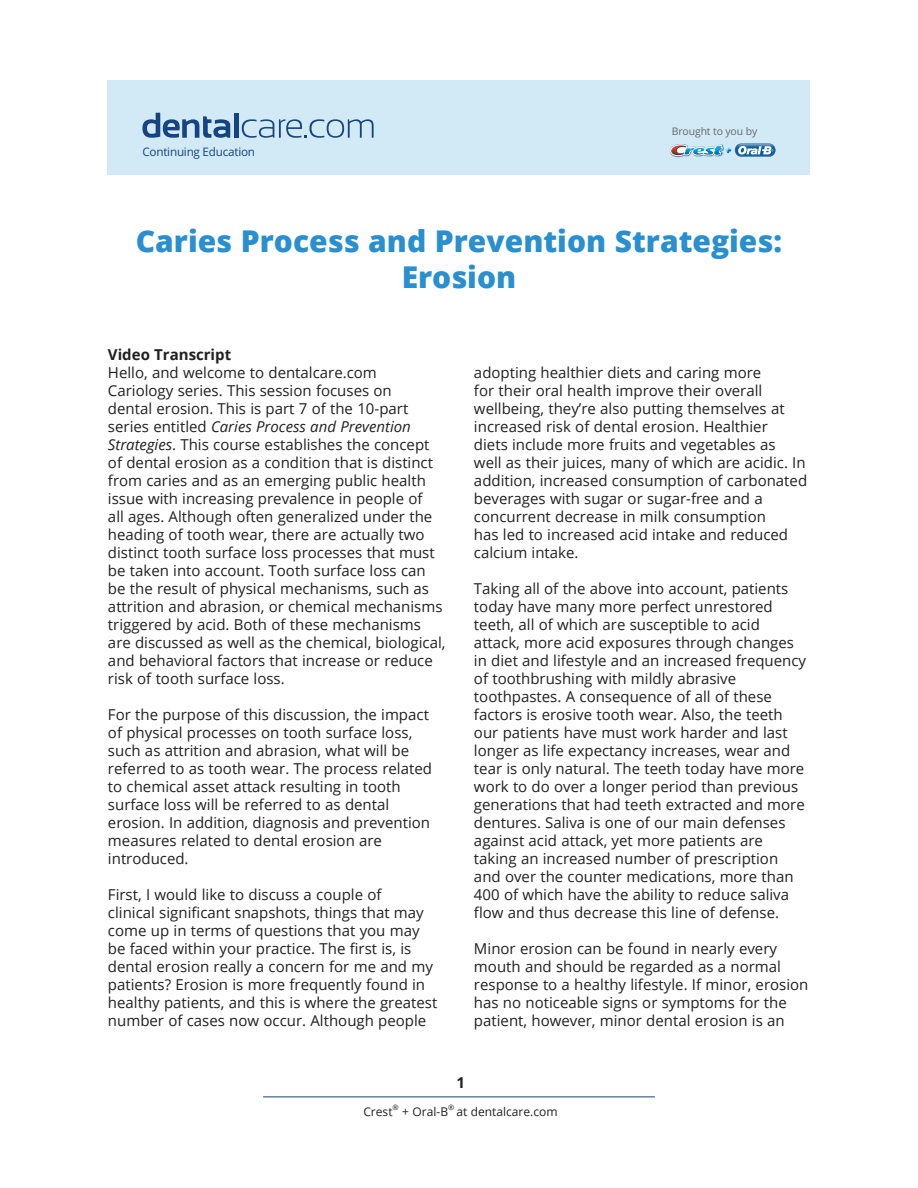
<style>
.page{position:relative;width:918px;height:1188px;background:#fff}
.page>*{position:absolute;margin:0;border:0;box-sizing:border-box;transform-origin:0 0}
.t1{font:800 30px/36px "Open Sans";color:#298fce;text-align:center}
.t2{font:15px/18px "Open Sans";color:#231f20}
.t3{font:700 15px "Open Sans";color:#231f20}
.t4{font:12px "Open Sans";color:#231f20}
.t5{font:11.7px "Open Sans";letter-spacing:-.02em;color:#164482}
.t6{font:10.35px "Open Sans";letter-spacing:-.01em;color:#676766}
.t7{font:7.5px "Open Sans";color:#231f20}
.s1{font-style:italic}
</style>
<div class="page">
<hr style="left:263px;top:1096px;width:392px;height:1px;background:#164481">
<div style="left:107px;top:80px;width:703px;height:95px;background:#d1eaf6"></div>
<svg style="left:142px;top:113px;width:88px;height:25px"></svg>
<div style="left:234px;top:113px;width:5px;height:25px;background:#164482"></div>
<svg style="left:242px;top:119px;width:132px;height:19px"></svg>
<svg style="left:670px;top:144px;width:105px;height:13px"></svg>
<img style="left:671px;top:145px;width:45px;height:10px">
<p class="t5" style="left:142px;top:144px;width:114px">Continuing Education</p>
<p class="t6" style="left:672px;top:124px;width:87px">Brought to you by</p>
<h1 class="t1" style="left:136px;top:222px;width:648px">Caries Process and Prevention Strategies:<br>Erosion</h1>
<p class="t3" style="left:108px;top:344px;width:125px">Video Transcript</p>
<p class="t2" style="left:108px;top:363px;width:339px">Hello, and welcome to dentalcare.com Cariology series. This session focuses on<br>dental erosion. This is part 7 of the 10-part series entitled <span class="s1">Caries Process and Prevention Strategies</span>. This course establishes the concept of dental erosion as a condition that is distinct from caries and as an emerging public health issue with increasing prevalence in people of<br>all ages. Although often generalized under the heading of tooth wear, there are actually two distinct tooth surface loss processes that must be taken into account. Tooth surface loss can be the result of physical mechanisms, such as attrition and abrasion, or chemical mechanisms triggered by acid. Both of these mechanisms are discussed as well as the chemical, biological, and behavioral factors that increase or reduce risk of tooth surface loss.</p>
<p class="t2" style="left:108px;top:705px;width:325px">For the purpose of this discussion, the impact of physical processes on tooth surface loss, such as attrition and abrasion, what will be referred to as tooth wear. The process related to chemical asset attack resulting in tooth surface loss will be referred to as dental erosion. In addition, diagnosis and prevention measures related to dental erosion are introduced.</p>
<p class="t2" style="left:108px;top:885px;width:331px">First, I would like to discuss a couple of<br>clinical significant snapshots, things that may come up in terms of questions that you may be faced within your practice. The first is, is dental erosion really a concern for me and my patients? Erosion is more frequently found in healthy patients, and this is where the greatest number of cases now occur. Although people</p>
<p class="t2" style="left:474px;top:363px;width:335px">adopting healthier diets and caring more<br>for their oral health improve their overall wellbeing, they’re also putting themselves at increased risk of dental erosion. Healthier<br>diets include more fruits and vegetables as<br>well as their juices, many of which are acidic. In addition, increased consumption of carbonated beverages with sugar or sugar-free and a concurrent decrease in milk consumption<br>has led to increased acid intake and reduced calcium intake.</p>
<p class="t2" style="left:474px;top:579px;width:334px">Taking all of the above into account, patients today have many more perfect unrestored teeth, all of which are susceptible to acid attack, more acid exposures through changes in diet and lifestyle and an increased frequency of toothbrushing with mildly abrasive toothpastes. A consequence of all of these factors is erosive tooth wear. Also, the teeth our patients have must work harder and last longer as life expectancy increases, wear and tear is only natural. The teeth today have more work to do over a longer period than previous generations that had teeth extracted and more dentures. Saliva is one of our main defenses against acid attack, yet more patients are taking an increased number of prescription and over the counter medications, more than 400 of which have the ability to reduce saliva flow and thus decrease this line of defense.</p>
<p class="t2" style="left:474px;top:939px;width:336px">Minor erosion can be found in nearly every mouth and should be regarded as a normal response to a healthy lifestyle. If minor, erosion has no noticeable signs or symptoms for the patient, however, minor dental erosion is an</p>
<p class="t3" style="left:456px;top:1072px;width:10px">1</p>
<p class="t4" style="left:363px;top:1103px;width:31px">Crest</p>
<p class="t7" style="left:393px;top:1102px;width:8px">®</p>
<p class="t4" style="left:402px;top:1103px;width:47px">+ Oral-B</p>
<p class="t7" style="left:448px;top:1102px;width:8px">®</p>
<p class="t4" style="left:457px;top:1103px;width:103px">at dentalcare.com</p>
</div>
